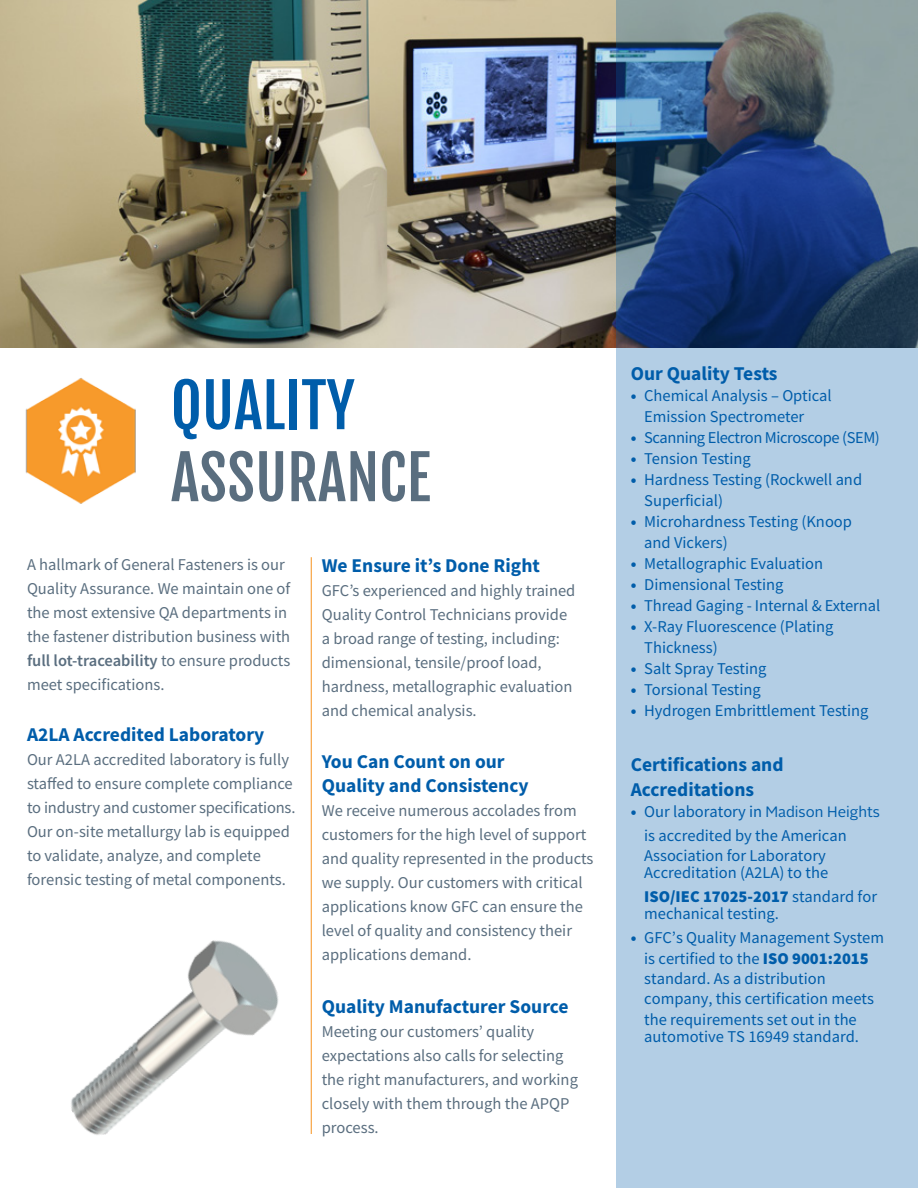
<style>
.page{position:relative;width:918px;height:1188px;background:#fff}
.page>*{position:absolute;margin:0;border:0;box-sizing:border-box;transform-origin:0 0}
.t1{font:60px "Fjalla One";color:#5a6e7f}
.t2{font:60px "Fjalla One";color:#005daa}
.t3{font:700 19.5px/24px "Source Sans Pro";color:#005daa}
.t4{font:16.5px/24px "Source Sans Pro";color:#5a6e7f}
.t5{font:16.5px/21px "Source Sans Pro";color:#005daa}
.t6{font:16.5px "Source Sans Pro";letter-spacing:-.025em;color:#005daa}
.s1{font-weight:600}
.s2{font-weight:700}
.s3{font-family:"Alright Sans";font-size:15px}
.s4{font-weight:900}
</style>
<div class="page">
<img style="left:0;top:0;width:616px;height:348px">
<img style="left:25px;top:378px;width:111px;height:126px">
<svg style="left:616px;top:0;width:302px;height:1188px;background:#92acc6"></svg>
<img style="left:71px;top:940px;width:208px;height:195px">
<hr style="left:311px;top:557px;width:1px;height:577px;background:#f7931e">
<h1 class="t2" style="left:171px;top:369px;width:185px">QUALITY</h1>
<h1 class="t1" style="left:171px;top:441px;width:262px">ASSURANCE</h1>
<p class="t4" style="left:27px;top:552px;width:265px">A hallmark of General Fasteners is our Quality Assurance. We maintain one of the most extensive QA departments in the fastener distribution business with <span class="s1">full lot-traceability</span> to ensure products meet specifications.</p>
<p class="t3" style="left:27px;top:722px;width:239px">A2LA Accredited Laboratory</p>
<p class="t4" style="left:27px;top:747px;width:270px">Our A2LA accredited laboratory is fully staffed to ensure complete compliance to industry and customer specifications.<br>Our on-site metallurgy lab is equipped to validate, analyze, and complete forensic testing of metal components.</p>
<p class="t3" style="left:322px;top:553px;width:220px">We Ensure it’s Done Right</p>
<p class="t4" style="left:322px;top:578px;width:255px">GFC’s experienced and highly trained Quality Control Technicians provide a broad range of testing, including: dimensional, tensile/proof load, hardness, metallographic evaluation and chemical analysis.</p>
<p class="t3" style="left:322px;top:750px;width:208px">You Can Count on our<br>Quality and Consistency</p>
<p class="t4" style="left:322px;top:799px;width:273px">We receive numerous accolades from customers for the high level of support and quality represented in the products we supply. Our customers with critical applications know GFC can ensure the level of quality and consistency their applications demand.</p>
<p class="t3" style="left:322px;top:994px;width:248px">Quality Manufacturer Source</p>
<p class="t4" style="left:322px;top:1019px;width:258px">Meeting our customers’ quality expectations also calls for selecting the right manufacturers, and working closely with them through the APQP process.</p>
<p class="t3" style="left:631px;top:361px;width:148px">Our Quality Tests</p>
<p class="t5" style="left:644px;top:385px;width:189px;text-indent:-13px"><span class="s2">•</span> Chemical Analysis – Optical<br>Emission Spectrometer</p>
<p class="t6" style="left:631px;top:427px;width:251px"><span class="s2">•</span> Scanning Electron Microscope (SEM)</p>
<p class="t5" style="left:631px;top:448px;width:122px"><span class="s2">•</span> Tension Testing</p>
<p class="t5" style="left:644px;top:469px;width:219px;text-indent:-13px"><span class="s2">•</span> Hardness Testing (Rockwell and<br>Superficial)</p>
<p class="t5" style="left:644px;top:511px;width:209px;text-indent:-13px"><span class="s2">•</span> Microhardness Testing (Knoop and Vickers)</p>
<p class="t5" style="left:631px;top:553px;width:194px"><span class="s2">•</span> Metallographic Evaluation</p>
<p class="t5" style="left:631px;top:574px;width:154px"><span class="s2">•</span> Dimensional Testing</p>
<p class="t5" style="left:631px;top:595px;width:251px"><span class="s2">•</span> Thread Gaging - Internal &amp; External</p>
<p class="t5" style="left:644px;top:616px;width:191px;text-indent:-13px"><span class="s2">•</span> X-Ray Fluorescence (Plating<br>Thickness)</p>
<p class="t5" style="left:631px;top:658px;width:137px"><span class="s2">•</span> Salt Spray Testing</p>
<p class="t5" style="left:631px;top:679px;width:132px"><span class="s2">•</span> Torsional Testing</p>
<p class="t5" style="left:631px;top:700px;width:239px"><span class="s2">•</span> Hydrogen Embrittlement Testing</p>
<p class="t3" style="left:631px;top:751px;width:154px;line-height:25.2px">Certifications and<br>Accreditations</p>
<p class="t5" style="left:644px;top:799px;width:237px;line-height:24px;text-indent:-13px"><span class="s2">•</span> Our laboratory in <span class="s3">Madison Heights </span>is accredited by the American</p>
<p class="t5" style="left:644px;top:847px;width:185px;line-height:16.8px">Association for Laboratory<br>Accreditation (A2LA) to the</p>
<p class="t5" style="left:644px;top:888px;width:234px;line-height:16.8px"><span class="s4">ISO/IEC 17025-2017</span> standard for mechanical testing.</p>
<p class="t5" style="left:644px;top:927px;width:241px;line-height:20.4px;text-indent:-13px"><span class="s2">•</span> GFC’s Quality Management System is certified to the <span class="s4">ISO 9001:2015 </span>standard. As a distribution company, this certification meets the requirements set out in the</p>
<p class="t5" style="left:644px;top:1026px;width:216px">automotive TS 16949 standard.</p>
</div>
